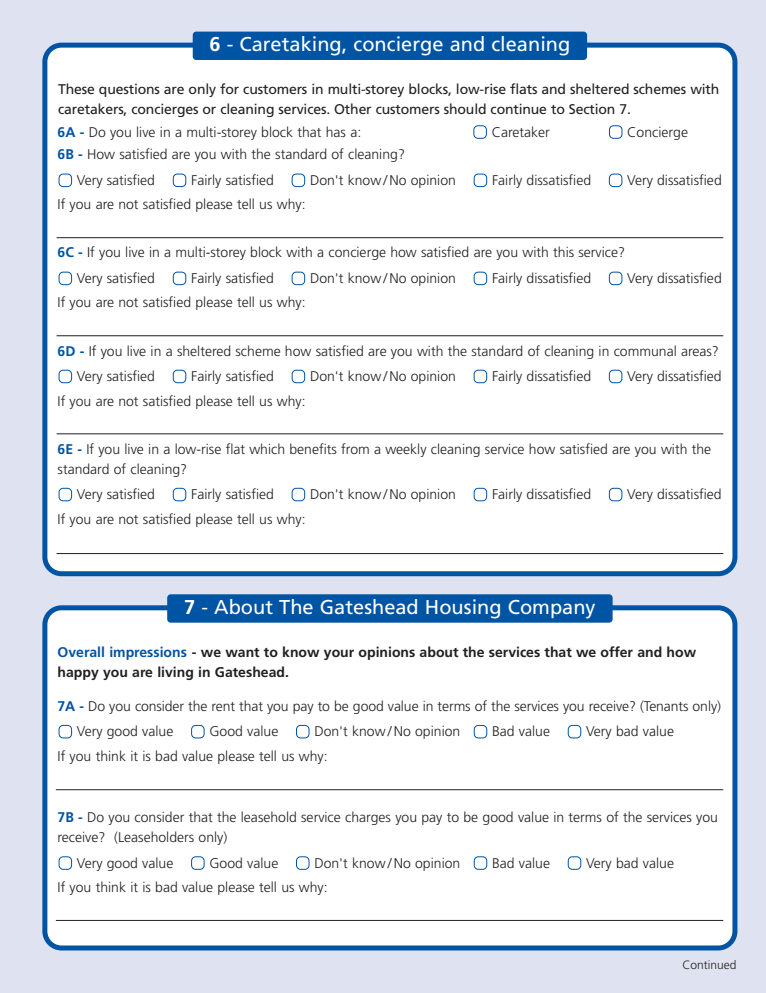
<style>
.page{position:relative;width:766px;height:993px;background:#fff}
.page>*{position:absolute;margin:0;border:0;box-sizing:border-box;transform-origin:0 0}
.t1{font:20px "Frutiger";color:#fff}
.t2{font:300 14px/25.7px "Frutiger";color:#231f20}
.t3{font:14px/20px "Frutiger";letter-spacing:-.01em;color:#231f20}
.t4{font:700 14px/20px "Frutiger";color:#231f20}
.t5{font:300 12px "Frutiger";color:#231f20}
.s1{font-weight:700}
.s2{font-weight:700;color:#0054a4}
.s3{color:#0054a4}
</style>
<div class="page">
<div style="left:0;top:0;width:765px;height:992px;background:#dfe2f1"></div>
<div style="left:42px;top:43px;width:695px;height:533px;background:#fff"></div>
<div style="left:193px;top:32px;width:394px;height:28px;background:#0054a4;border-radius:4px"></div>
<div style="left:42px;top:605px;width:695px;height:345px;background:#fff"></div>
<div style="left:167px;top:594px;width:445px;height:28px;background:#0054a4;border-radius:4px"></div>
<hr style="left:56px;top:789px;width:667px;height:1px;background:#231f20">
<svg style="left:567px;top:724px;width:14px;height:14px"></svg>
<svg style="left:473px;top:724px;width:14px;height:14px"></svg>
<svg style="left:296px;top:724px;width:13px;height:14px"></svg>
<svg style="left:191px;top:724px;width:13px;height:14px"></svg>
<svg style="left:59px;top:724px;width:13px;height:14px"></svg>
<hr style="left:56px;top:919px;width:667px;height:1px;background:#231f20">
<svg style="left:567px;top:856px;width:14px;height:13px"></svg>
<svg style="left:473px;top:856px;width:14px;height:13px"></svg>
<svg style="left:296px;top:856px;width:13px;height:13px"></svg>
<svg style="left:191px;top:856px;width:13px;height:13px"></svg>
<svg style="left:59px;top:856px;width:13px;height:13px"></svg>
<hr style="left:57px;top:237px;width:666px;height:1px;background:#231f20">
<svg style="left:608px;top:173px;width:14px;height:14px"></svg>
<svg style="left:473px;top:173px;width:14px;height:14px"></svg>
<svg style="left:291px;top:173px;width:14px;height:14px"></svg>
<svg style="left:173px;top:173px;width:13px;height:14px"></svg>
<svg style="left:59px;top:173px;width:13px;height:14px"></svg>
<svg style="left:608px;top:125px;width:14px;height:14px"></svg>
<svg style="left:473px;top:125px;width:13px;height:14px"></svg>
<hr style="left:57px;top:335px;width:666px;height:1px;background:#231f20">
<svg style="left:608px;top:271px;width:14px;height:14px"></svg>
<svg style="left:473px;top:271px;width:14px;height:14px"></svg>
<svg style="left:291px;top:271px;width:14px;height:14px"></svg>
<svg style="left:173px;top:271px;width:13px;height:14px"></svg>
<svg style="left:59px;top:271px;width:13px;height:14px"></svg>
<hr style="left:57px;top:433px;width:666px;height:1px;background:#231f20">
<svg style="left:608px;top:369px;width:14px;height:14px"></svg>
<svg style="left:473px;top:369px;width:14px;height:14px"></svg>
<svg style="left:291px;top:369px;width:14px;height:14px"></svg>
<svg style="left:173px;top:369px;width:13px;height:14px"></svg>
<svg style="left:59px;top:369px;width:13px;height:14px"></svg>
<hr style="left:57px;top:553px;width:666px;height:1px;background:#231f20">
<svg style="left:608px;top:487px;width:14px;height:14px"></svg>
<svg style="left:473px;top:487px;width:14px;height:14px"></svg>
<svg style="left:291px;top:487px;width:14px;height:14px"></svg>
<svg style="left:173px;top:487px;width:13px;height:14px"></svg>
<svg style="left:59px;top:487px;width:13px;height:14px"></svg>
<h1 class="t1" style="left:209px;top:36px;width:362px"><span class="s1">6</span> - Caretaking, concierge and cleaning</h1>
<p class="t3" style="left:58px;top:80px;width:662px">These questions are only for customers in multi-storey blocks, low-rise flats and sheltered schemes with caretakers, concierges or cleaning services. Other customers should continue to Section 7.</p>
<p class="t2" style="left:58px;top:120px;width:305px"><span class="s2">6A -</span> Do you live in a multi-storey block that has a:</p>
<p class="t2" style="left:491px;top:120px;width:60px">Caretaker</p>
<p class="t2" style="left:627px;top:120px;width:62px">Concierge</p>
<p class="t2" style="left:77px;top:143px;width:329px;text-indent:-19px"><span class="s2">6B -</span> How satisfied are you with the standard of cleaning?<br>Very satisfied</p>
<p class="t2" style="left:191px;top:168px;width:84px">Fairly satisfied</p>
<p class="t2" style="left:310px;top:168px;width:147px">Don't know /No opinion</p>
<p class="t2" style="left:492px;top:168px;width:101px">Fairly dissatisfied</p>
<p class="t2" style="left:627px;top:168px;width:96px">Very dissatisfied</p>
<p class="t2" style="left:58px;top:193px;width:249px">If you are not satisfied please tell us why:</p>
<p class="t2" style="left:77px;top:241px;width:549px;text-indent:-19px"><span class="s2">6C -</span> If you live in a multi-storey block with a concierge how satisfied are you with this service?<br>Very satisfied</p>
<p class="t2" style="left:191px;top:266px;width:84px">Fairly satisfied</p>
<p class="t2" style="left:310px;top:266px;width:147px">Don't know /No opinion</p>
<p class="t2" style="left:492px;top:266px;width:101px">Fairly dissatisfied</p>
<p class="t2" style="left:627px;top:266px;width:96px">Very dissatisfied</p>
<p class="t2" style="left:58px;top:291px;width:249px">If you are not satisfied please tell us why:</p>
<p class="t2" style="left:77px;top:339px;width:643px;text-indent:-19px"><span class="s2">6D -</span> If you live in a sheltered scheme how satisfied are you with the standard of cleaning in communal areas?<br>Very satisfied</p>
<p class="t2" style="left:191px;top:364px;width:84px">Fairly satisfied</p>
<p class="t2" style="left:310px;top:364px;width:147px">Don't know /No opinion</p>
<p class="t2" style="left:492px;top:364px;width:101px">Fairly dissatisfied</p>
<p class="t2" style="left:627px;top:364px;width:96px">Very dissatisfied</p>
<p class="t2" style="left:58px;top:389px;width:249px">If you are not satisfied please tell us why:</p>
<p class="t2" style="left:58px;top:439px;width:655px;line-height:20px"><span class="s2">6E -</span> If you live in a low-rise flat which benefits from a weekly cleaning service how satisfied are you with the standard of cleaning?</p>
<p class="t2" style="left:77px;top:482px;width:80px">Very satisfied</p>
<p class="t2" style="left:191px;top:482px;width:84px">Fairly satisfied</p>
<p class="t2" style="left:310px;top:482px;width:147px">Don't know /No opinion</p>
<p class="t2" style="left:492px;top:482px;width:101px">Fairly dissatisfied</p>
<p class="t2" style="left:627px;top:482px;width:96px">Very dissatisfied</p>
<p class="t2" style="left:58px;top:507px;width:249px">If you are not satisfied please tell us why:</p>
<h1 class="t1" style="left:184px;top:599px;width:413px"><span class="s1">7</span> - About The Gateshead Housing Company</h1>
<p class="t4" style="left:58px;top:642px;width:640px"><span class="s3">Overall impressions</span> - we want to know your opinions about the services that we offer and how happy you are living in Gateshead.</p>
<p class="t2" style="left:77px;top:694px;width:645px;text-indent:-19px"><span class="s2">7A -</span> Do you consider the rent that you pay to be good value in terms of the services you receive? (Tenants only)<br>Very good value</p>
<p class="t2" style="left:209px;top:719px;width:70px">Good value</p>
<p class="t2" style="left:314px;top:719px;width:147px">Don't know /No opinion</p>
<p class="t2" style="left:492px;top:719px;width:59px">Bad value</p>
<p class="t2" style="left:586px;top:719px;width:89px">Very bad value</p>
<p class="t2" style="left:58px;top:743px;width:271px">If you think it is bad value please tell us why:</p>
<p class="t2" style="left:58px;top:808px;width:661px;line-height:20px"><span class="s2">7B -</span> Do you consider that the leasehold service charges you pay to be good value in terms of the services you receive? (Leaseholders only)</p>
<p class="t2" style="left:77px;top:850px;width:98px">Very good value</p>
<p class="t2" style="left:209px;top:850px;width:70px">Good value</p>
<p class="t2" style="left:314px;top:850px;width:147px">Don't know /No opinion</p>
<p class="t2" style="left:492px;top:850px;width:59px">Bad value</p>
<p class="t2" style="left:586px;top:850px;width:89px">Very bad value</p>
<p class="t2" style="left:58px;top:875px;width:271px">If you think it is bad value please tell us why:</p>
<p class="t5" style="left:682px;top:959px;width:56px">Continued</p>
</div>
